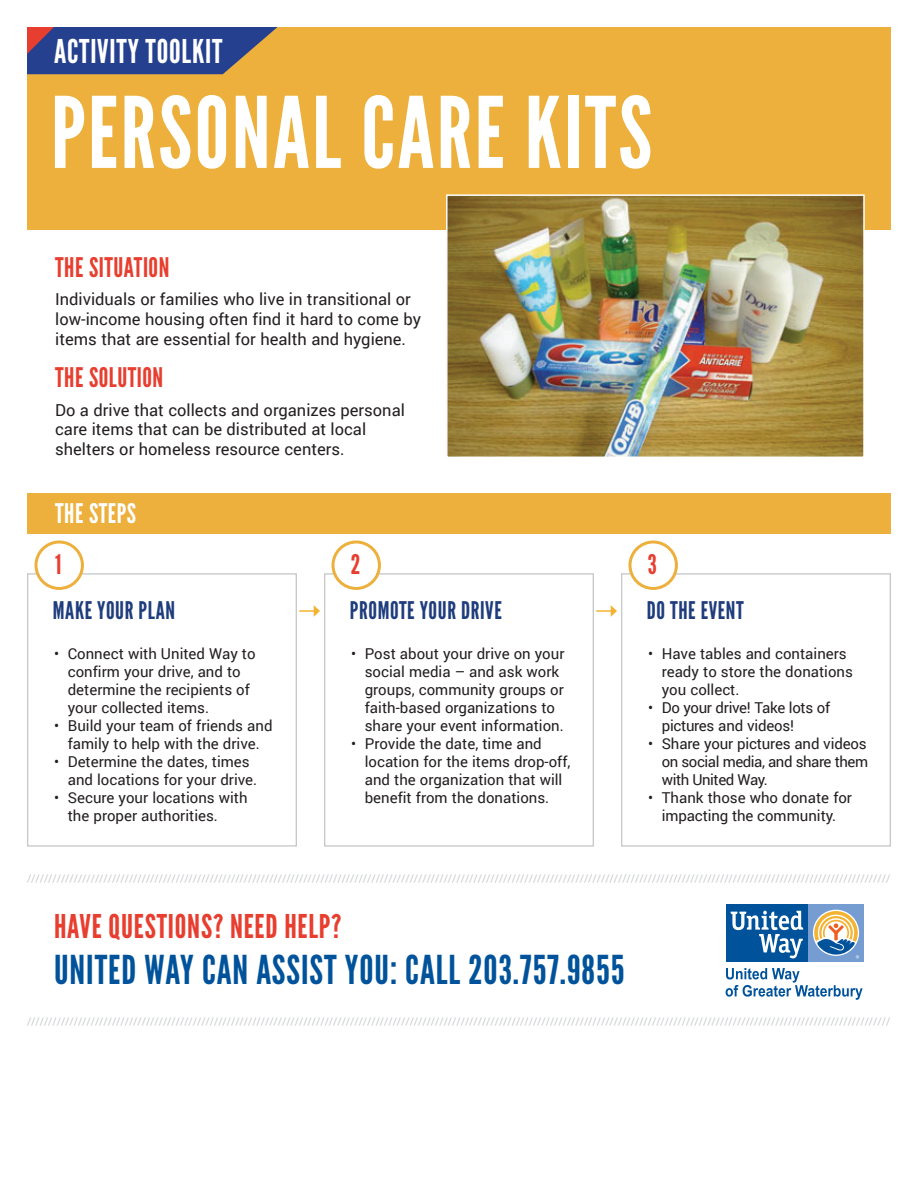
<style>
.page{position:relative;width:918px;height:1188px;background:#fff}
.page>*{position:absolute;margin:0;border:0;box-sizing:border-box;transform-origin:0 0}
.t1{font:98.1px "League Gothic";letter-spacing:.025em;color:#fff}
.t2{font:39.75px "League Gothic";letter-spacing:.025em;color:#00539b}
.t3{font:32.7px "League Gothic";letter-spacing:.025em;color:#e73e2f}
.t4{font:32.7px "League Gothic";letter-spacing:.025em;color:#fff}
.t5{font:27px "League Gothic";letter-spacing:.02em;color:#e73e2f}
.t6{font:27px "League Gothic";letter-spacing:.02em;color:#fff}
.t7{font:24.3px "League Gothic";letter-spacing:.025em;color:#1f3d7c}
.t8{font:16.5px/19.8px "Roboto";color:#231f20}
.t9{font:15px/18px "Roboto";color:#231f20}
.t10{font:15px/18px "Roboto";letter-spacing:-.02em;color:#231f20}
.t11{font:10.5px "Roboto";color:#c7c9cb}
</style>
<div class="page">
<div style="left:27px;top:493px;width:864px;height:41px;background:#edb03d"></div>
<div style="left:27px;top:27px;width:864px;height:203px;background:#edb03d"></div>
<svg style="left:27px;top:27px;width:251px;height:47px;background:#414c82"></svg>
<div style="left:808px;top:904px;width:56px;height:58px;background:#759dd2"></div>
<div style="left:726px;top:904px;width:82px;height:58px;background:#00539b"></div>
<svg style="left:731px;top:911px;width:72px;height:47px"></svg>
<svg style="left:814px;top:911px;width:45px;height:48px"></svg>
<svg style="left:726px;top:968px;width:137px;height:32px"></svg>
<svg style="left:299px;top:605px;width:21px;height:12px"></svg>
<svg style="left:596px;top:605px;width:21px;height:12px"></svg>
<div style="left:27px;top:573px;width:270px;height:274px;border:1px solid #c7c9cb"></div>
<div style="left:324px;top:573px;width:270px;height:274px;border:1px solid #c7c9cb"></div>
<div style="left:621px;top:573px;width:270px;height:274px;border:1px solid #c7c9cb"></div>
<div style="left:36px;top:542px;width:46px;height:46px;background:#fff;border-radius:50%"></div>
<div style="left:34px;top:541px;width:50px;height:49px;border:3px solid #edb03d;border-radius:50%"></div>
<div style="left:333px;top:542px;width:46px;height:46px;background:#fff;border-radius:50%"></div>
<div style="left:331px;top:541px;width:50px;height:49px;border:3px solid #edb03d;border-radius:50%"></div>
<div style="left:630px;top:542px;width:46px;height:46px;background:#fff;border-radius:50%"></div>
<div style="left:629px;top:541px;width:49px;height:49px;border:3px solid #edb03d;border-radius:50%"></div>
<img style="left:449px;top:197px;width:413px;height:258px">
<div style="left:446px;top:194px;width:419px;height:264px;border:2px solid #fff"></div>
<p class="t4" style="left:54px;top:32px;width:170px">ACTIVITY TOOLKIT</p>
<p class="t1" style="left:51px;top:75px;width:603px">PERSONAL CARE KITS</p>
<p class="t5" style="left:55px;top:251px;width:116px">THE SITUATION</p>
<p class="t8" style="left:55px;top:289px;width:367px">Individuals or families who live in transitional or low-income housing often find it hard to come by items that are essential for health and hygiene.</p>
<p class="t5" style="left:55px;top:362px;width:110px">THE SOLUTION</p>
<p class="t8" style="left:55px;top:399px;width:351px">Do a drive that collects and organizes personal care items that can be distributed at local shelters or homeless resource centers.</p>
<p class="t6" style="left:55px;top:497px;width:82px">THE STEPS</p>
<p class="t5" style="left:55px;top:549px;width:8px">1</p>
<p class="t5" style="left:351px;top:549px;width:11px">2</p>
<p class="t5" style="left:648px;top:549px;width:11px">3</p>
<p class="t7" style="left:53px;top:596px;width:124px">MAKE YOUR PLAN</p>
<p class="t7" style="left:350px;top:596px;width:153px">PROMOTE YOUR DRIVE</p>
<p class="t7" style="left:647px;top:596px;width:98px">DO THE EVENT</p>
<p class="t9" style="left:68px;top:644px;width:189px;text-indent:-14px">• Connect with United Way to confirm your drive, and to determine the recipients of your collected items.</p>
<p class="t9" style="left:54px;top:716px;width:220px;text-align:center">• Build your team of friends and family to help with the drive.</p>
<p class="t9" style="left:68px;top:752px;width:191px;text-indent:-14px">• Determine the dates, times and locations for your drive.</p>
<p class="t9" style="left:54px;top:788px;width:195px">• Secure your locations with</p>
<p class="t9" style="left:68px;top:806px;width:152px">the proper authorities.</p>
<p class="t9" style="left:365px;top:644px;width:201px;text-indent:-14px">• Post about your drive on your social media – and ask work groups, community groups or faith-based organizations to share your event information.</p>
<p class="t9" style="left:365px;top:734px;width:207px;text-indent:-14px">• Provide the date, time and location for the items drop-off, and the organization that will benefit from the donations.</p>
<p class="t9" style="left:662px;top:644px;width:193px;text-indent:-14px">• Have tables and containers ready to store the donations you collect.</p>
<p class="t10" style="left:662px;top:698px;width:170px;text-indent:-14px">• Do your drive! Take lots of pictures and videos!</p>
<p class="t9" style="left:662px;top:734px;width:208px;text-align:justify;text-indent:-14px">• Share your pictures and videos on social media, and share them with United Way.</p>
<p class="t9" style="left:648px;top:788px;width:205px;text-align:center">• Thank those who donate for impacting the community.</p>
<p class="t11" style="left:27px;top:871px;width:865px">///////////////////////////////////////////////////////////////////////////////////////////////////////////////////////////////////////////////////////////////////////////////////////////////////////////</p>
<p class="t3" style="left:54px;top:907px;width:289px">HAVE QUESTIONS? NEED HELP?</p>
<p class="t2" style="left:54px;top:946px;width:572px">UNITED WAY CAN ASSIST YOU: CALL 203.757.9855</p>
<p class="t11" style="left:27px;top:1014px;width:865px">///////////////////////////////////////////////////////////////////////////////////////////////////////////////////////////////////////////////////////////////////////////////////////////////////////////</p>
</div>
